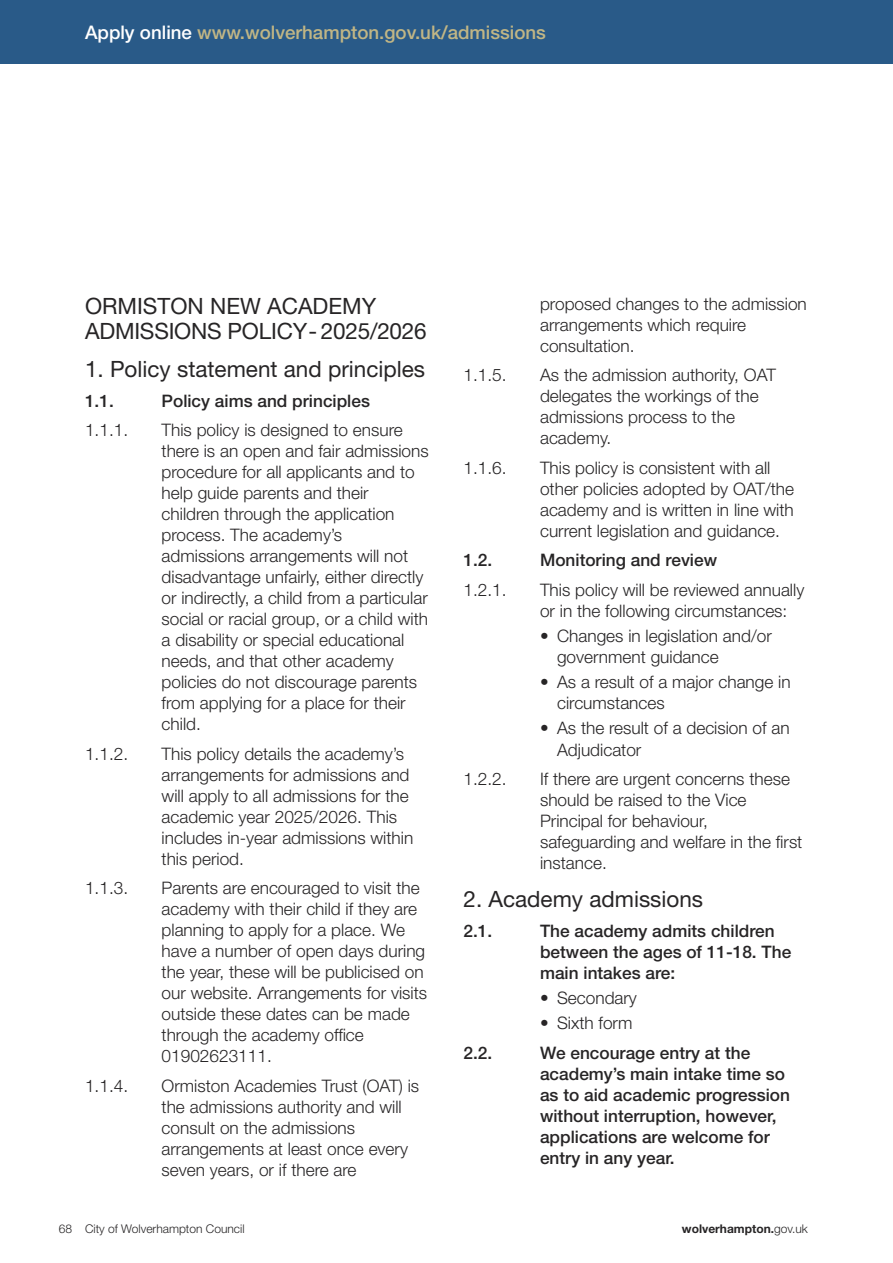
<style>
.page{position:relative;width:893px;height:1263px;background:#fff}
.page>*{position:absolute;margin:0;border:0;box-sizing:border-box;transform-origin:0 0}
.t1{font:22.5px "Helvetica Neue LT Std";color:#272526}
.t2{font:500 18.75px "Helvetica Neue LT Std";color:#c1b685}
.t3{font:300 17.25px/21px "Helvetica Neue LT Std";color:#272526}
.t4{font:500 17.25px/21px "Helvetica Neue LT Std";color:#272526}
.t5{font:300 12px "Helvetica Neue LT Std";color:#272526}
.t6{font:700 12px "Helvetica Neue LT Std";color:#272526}
.s1{color:#fff}
.s2{font-weight:300}
</style>
<div class="page">
<div style="left:0;top:0;width:893px;height:64px;background:#295a88"></div>
<p class="t2" style="left:85px;top:26px;width:462px"><span class="s1">Apply online</span> www.wolverhampton.gov.uk/admissions</p>
<p class="t1" style="left:85px;top:298px;width:293px">ORMISTON NEW ACADEMY</p>
<p class="t1" style="left:85px;top:323px;width:343px">ADMISSIONS POLICY- 2025/2026</p>
<p class="t1" style="left:85px;top:361px;width:342px">1. Policy statement and principles</p>
<p class="t4" style="left:85px;top:392px;width:30px">1.1.</p>
<p class="t4" style="left:162px;top:392px;width:210px">Policy aims and principles</p>
<p class="t3" style="left:85px;top:421px;width:45px">1.1.1.</p>
<p class="t3" style="left:162px;top:421px;width:269px">This policy is designed to ensure there is an open and fair admissions procedure for all applicants and to help guide parents and their children through the application process. The academy’s admissions arrangements will not disadvantage unfairly, either directly or indirectly, a child from a particular social or racial group, or a child with a disability or special educational needs, and that other academy policies do not discourage parents from applying for a place for their child.</p>
<p class="t3" style="left:85px;top:745px;width:45px">1.1.2.</p>
<p class="t3" style="left:162px;top:745px;width:253px">This policy details the academy’s arrangements for admissions and will apply to all admissions for the academic year 2025/2026. This includes in-year admissions within this period.</p>
<p class="t3" style="left:85px;top:879px;width:45px">1.1.3.</p>
<p class="t3" style="left:162px;top:879px;width:267px">Parents are encouraged to visit the academy with their child if they are planning to apply for a place. We have a number of open days during the year, these will be publicised on our website. Arrangements for visits outside these dates can be made through the academy office<br>01902623111.</p>
<p class="t3" style="left:85px;top:1077px;width:45px">1.1.4.</p>
<p class="t3" style="left:162px;top:1077px;width:259px">Ormiston Academies Trust (OAT) is the admissions authority and will consult on the admissions arrangements at least once every seven years, or if there are</p>
<p class="t3" style="left:540px;top:295px;width:268px">proposed changes to the admission arrangements which require consultation.</p>
<p class="t3" style="left:463px;top:366px;width:45px">1.1.5.</p>
<p class="t3" style="left:540px;top:366px;width:237px">As the admission authority, OAT delegates the workings of the admissions process to the academy.</p>
<p class="t3" style="left:463px;top:459px;width:45px">1.1.6.</p>
<p class="t3" style="left:540px;top:459px;width:256px">This policy is consistent with all other policies adopted by OAT/the academy and is written in line with current legislation and guidance.</p>
<p class="t4" style="left:463px;top:551px;width:30px">1.2.</p>
<p class="t4" style="left:540px;top:551px;width:179px">Monitoring and review</p>
<p class="t3" style="left:463px;top:581px;width:45px">1.2.1.</p>
<p class="t3" style="left:540px;top:581px;width:266px">This policy will be reviewed annually or in the following circumstances:</p>
<p class="t3" style="left:557px;top:627px;width:216px;text-indent:-17px">• Changes in legislation and/or government guidance</p>
<p class="t3" style="left:557px;top:673px;width:235px;text-indent:-17px">• As a result of a major change in circumstances</p>
<p class="t3" style="left:557px;top:719px;width:234px;text-indent:-17px">• As the result of a decision of an<br>Adjudicator</p>
<p class="t3" style="left:463px;top:770px;width:45px">1.2.2.</p>
<p class="t3" style="left:540px;top:770px;width:264px">If there are urgent concerns these should be raised to the Vice<br>Principal for behaviour, safeguarding and welfare in the first instance.</p>
<p class="t1" style="left:463px;top:891px;width:241px">2. Academy admissions</p>
<p class="t4" style="left:463px;top:922px;width:30px">2.1.</p>
<p class="t4" style="left:540px;top:922px;width:253px">The academy admits children between the ages of 11-18. The main intakes are:</p>
<p class="t3" style="left:540px;top:989px;width:98px">• Secondary</p>
<p class="t3" style="left:540px;top:1014px;width:94px">• Sixth form</p>
<p class="t4" style="left:463px;top:1044px;width:30px">2.2.</p>
<p class="t4" style="left:540px;top:1044px;width:251px">We encourage entry at the academy’s main intake time so as to aid academic progression without interruption, however, applications are welcome for entry in any year.</p>
<p class="t5" style="left:59px;top:1225px;width:15px">68</p>
<p class="t5" style="left:85px;top:1225px;width:161px">City of Wolverhampton Council</p>
<p class="t6" style="left:682px;top:1225px;width:127px">wolverhampton.<span class="s2">gov.uk</span></p>
</div>
